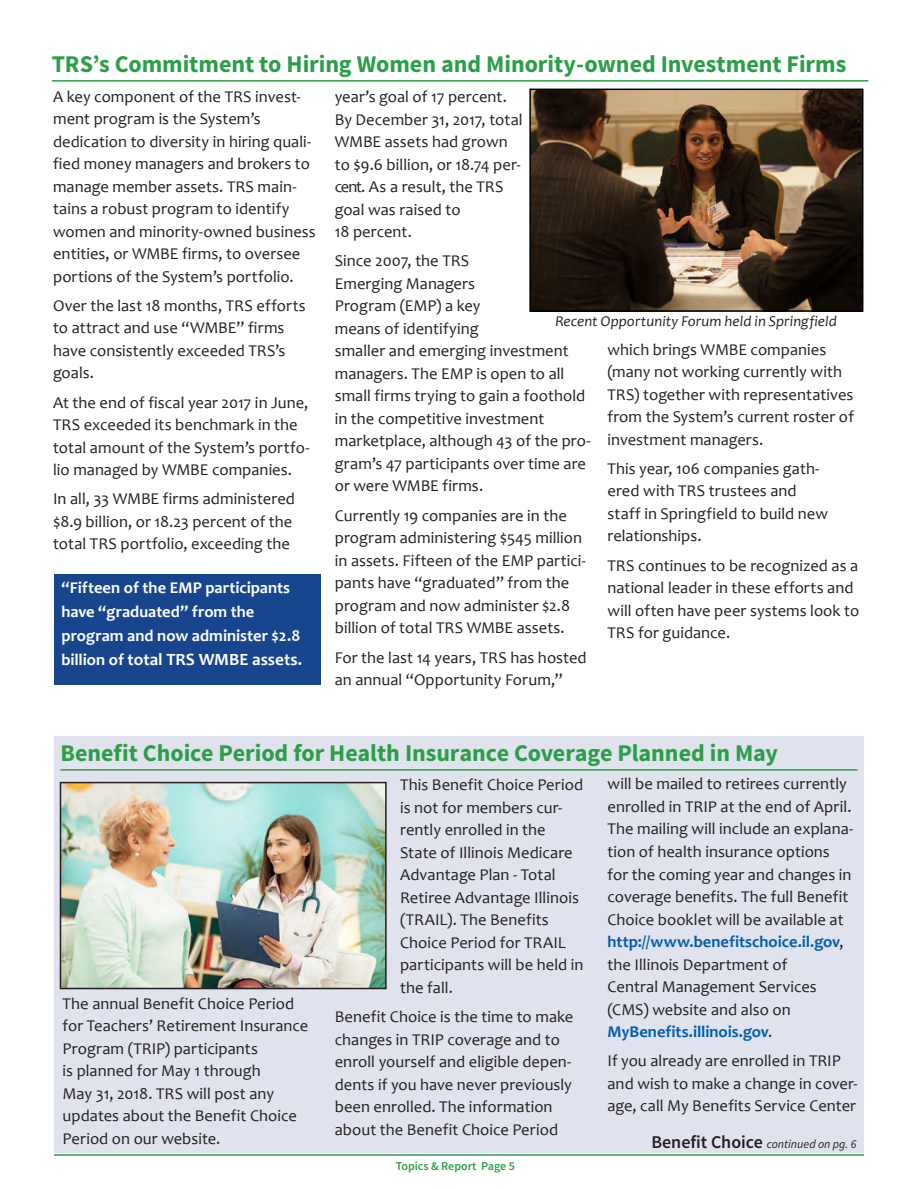
<style>
.page{position:relative;width:918px;height:1188px;background:#fff}
.page>*{position:absolute;margin:0;border:0;box-sizing:border-box;transform-origin:0 0}
.Subhead{font:700 24px "Source Sans Pro";letter-spacing:-.005em;color:#2b9f47}
.Subhead_1{font:700 17.25px "Candara";color:#fff}
.Body_text{font:16.5px/22.5px "Candara";letter-spacing:.005em;color:#231f20}
.Subhead_1-2{font:700 16.5px/24px "Candara";color:#fff}
.t1{font:italic 15px "Candara";letter-spacing:.005em;color:#231f20}
.continued_on{font:italic 12px "Source Sans Pro";color:#231f20}
.t2{font:600 12px "Source Sans Pro";color:#2b9f47}
.s1{font-size:16.5px}
.s2{font-weight:700;color:#015dab}
.s3{font-weight:600;font-style:normal;font-size:18px}
</style>
<div class="page">
<hr style="left:54px;top:1154px;width:810px;height:2px;background:#2b9f47">
<div style="left:55px;top:737px;width:809px;height:416px;background:#e0e2ee"></div>
<hr style="left:60px;top:769px;width:798px;height:2px;background:#2b9f47">
<hr style="left:52px;top:80px;width:816px;height:2px;background:#2b9f47">
<img style="left:532px;top:92px;width:328px;height:217px">
<div style="left:529px;top:89px;width:334px;height:223px;border:2px solid #000"></div>
<img style="left:63px;top:785px;width:321px;height:201px">
<div style="left:60px;top:782px;width:327px;height:207px;border:2px solid #231f20"></div>
<div style="left:55px;top:574px;width:266px;height:111px;background:#17468e"></div>
<p class="Subhead" style="left:52px;top:49px;width:796px">TRS’s Commitment to Hiring Women and Minority-owned Investment Firms</p>
<p class="Body_text" style="left:53px;top:85px;width:264px">A key component of the TRS invest&shy;ment program is the System’s dedication to diversity in hiring quali&shy;fied money managers and brokers to manage member assets. TRS main&shy;tains a robust program to identify women and minority-owned business entities, or WMBE firms, to oversee portions of the System’s portfolio.</p>
<p class="Body_text" style="left:53px;top:294px;width:254px">Over the last 18 months, TRS efforts to attract and use “WMBE” firms have consistently exceeded TRS’s goals.</p>
<p class="Body_text" style="left:53px;top:391px;width:258px">At the end of fiscal year 2017 in June, TRS exceeded its benchmark in the total amount of the System’s portfo&shy;lio managed by WMBE companies.</p>
<p class="Body_text" style="left:53px;top:488px;width:243px">In all, 33 WMBE firms administered $8.9 billion, or 18.23 percent of the total TRS portfolio, exceeding the</p>
<p class="Subhead_1-2" style="left:61px;top:575px;width:240px">“Fifteen of the EMP participants have “graduated” from the program and now administer $2.8</p>
<p class="Subhead_1" style="left:61px;top:649px;width:242px"><span class="s1">billion of</span> total TRS WMBE assets.</p>
<p class="Body_text" style="left:335px;top:85px;width:189px">year’s goal of 17 percent.<br>By December 31, 2017, total<br>WMBE assets had grown to $9.6 billion, or 18.74 per&shy;cent. As a result, the TRS goal was raised to<br>18 percent.</p>
<p class="Body_text" style="left:335px;top:250px;width:257px">Since 2007, the TRS<br>Emerging Managers<br>Program (EMP) a key<br>means of identifying<br>smaller and emerging investment managers. The EMP is open to all small firms trying to gain a foothold in the competitive investment marketplace, although 43 of the pro&shy;gram’s 47 participants over time are or were WMBE firms.</p>
<p class="Body_text" style="left:335px;top:504px;width:253px">Currently 19 companies are in the program administering $545 million in assets. Fifteen of the EMP partici&shy;pants have “graduated” from the program and now administer $2.8 billion of total TRS WMBE assets.</p>
<p class="Body_text" style="left:335px;top:646px;width:253px">For the last 14 years, TRS has hosted an annual “Opportunity Forum,”</p>
<h2 class="t1" style="left:555px;top:312px;width:283px">Recent Opportunity Forum held in Springfield</h2>
<p class="Body_text" style="left:607px;top:338px;width:248px">which brings WMBE companies (many not working currently with<br>TRS) together with representatives from the System’s current roster of investment managers.</p>
<p class="Body_text" style="left:607px;top:457px;width:222px">This year, 106 companies gath&shy;ered with TRS trustees and staff in Springfield to build new relationships.</p>
<p class="Body_text" style="left:607px;top:554px;width:253px">TRS continues to be recognized as a national leader in these efforts and will often have peer systems look to<br>TRS for guidance.</p>
<p class="Subhead" style="left:60px;top:738px;width:719px">Benefit Choice Period for Health Insurance Coverage Planned in May</p>
<p class="Body_text" style="left:63px;top:992px;width:247px">The annual Benefit Choice Period for Teachers’ Retirement Insurance<br>Program (TRIP) participants<br>is planned for May 1 through<br>May 31, 2018. TRS will post any updates about the Benefit Choice<br>Period on our website.</p>
<p class="Body_text" style="left:400px;top:774px;width:185px">This Benefit Choice Period is not for members cur&shy;rently enrolled in the<br>State of Illinois Medicare<br>Advantage Plan - Total<br>Retiree Advantage Illinois (TRAIL). The Benefits<br>Choice Period for TRAIL participants will be held in the fall.</p>
<p class="Body_text" style="left:335px;top:1005px;width:240px">Benefit Choice is the time to make changes in TRIP coverage and to enroll yourself and eligible depen&shy;dents if you have never previously been enrolled. The information about the Benefit Choice Period</p>
<p class="t2" style="left:396px;top:1159px;width:121px">Topics &amp; Report Page 5</p>
<p class="Body_text" style="left:607px;top:773px;width:247px">will be mailed to retirees currently enrolled in TRIP at the end of April.<br>The mailing will include an explana&shy;tion of health insurance options for the coming year and changes in coverage benefits. The full Benefit<br>Choice booklet will be available at <span class="s2">http://www.benefitschoice.il.gov</span>, the Illinois Department of<br>Central Management Services (CMS) website and also on<br><span class="s2">MyBenefits.illinois.gov</span>.</p>
<p class="Body_text" style="left:607px;top:1050px;width:252px">If you already are enrolled in TRIP and wish to make a change in cover&shy;age, call My Benefits Service Center</p>
<p class="continued_on" style="left:651px;top:1136px;width:207px"><span class="s3">Benefit Choice</span> continued on pg. 6</p>
</div>
